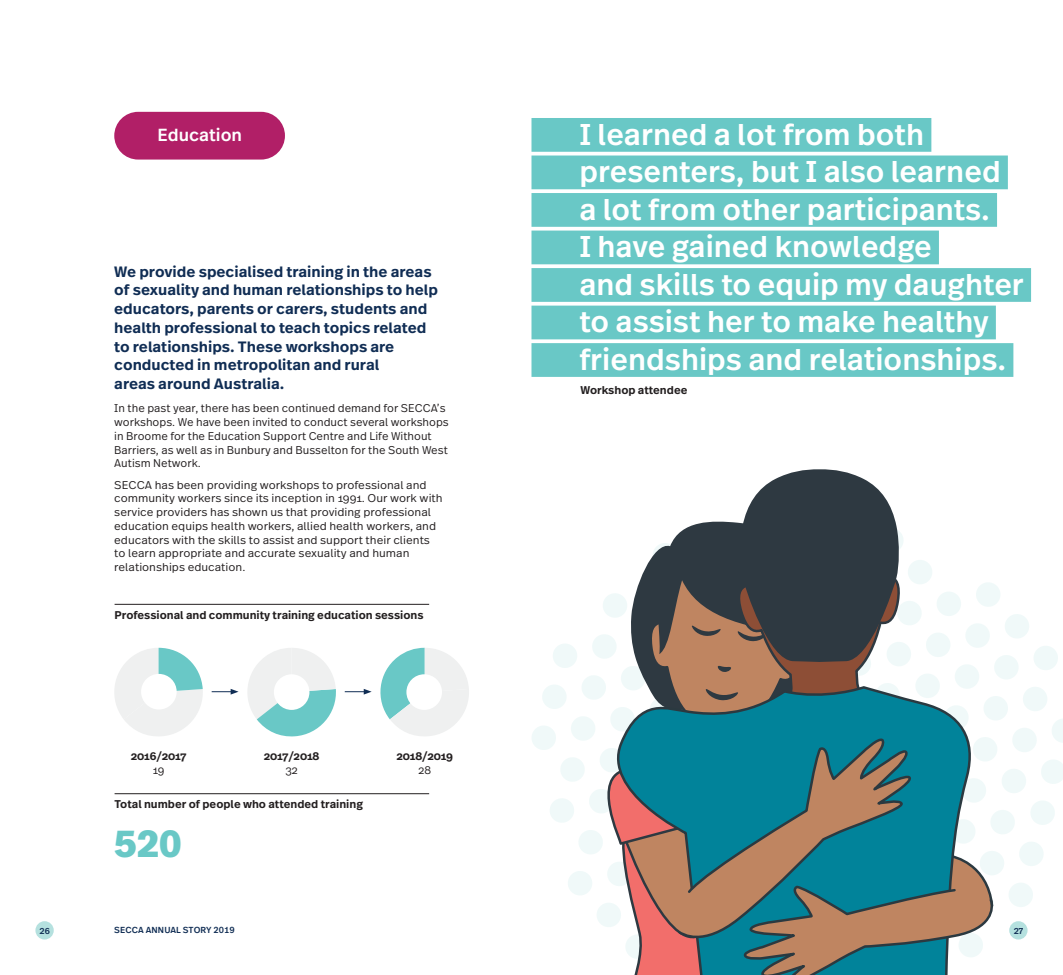
<style>
.page{position:relative;width:1063px;height:975px;background:#fff}
.page>*{position:absolute;margin:0;border:0;box-sizing:border-box;transform-origin:0 0}
.t1{font:800 37.5px "Real Head Pro";color:#69c8c6}
.t2{font:500 30px/37.5px "Real Text Pro";color:#fff}
.t3{font:500 17.5px "Real Text Pro";color:#fff}
.t4{font:600 15px/18.8px "Real Text Pro";color:#102d54}
.t5{font:300 11.25px/13.8px "Real Text Pro";color:#231f20}
.t6{font:600 11.25px "Real Text Pro";color:#231f20}
.t7{font:500 8.75px "Real Text Pro";color:#102d54}
</style>
<div class="page">
<div style="left:114px;top:112px;width:171px;height:47px;background:#b11f67;border-radius:24px"></div>
<hr style="left:115px;top:604px;width:314px;height:1px;background:#231f20">
<svg style="left:114px;top:647px;width:89px;height:89px"></svg>
<div style="left:141px;top:673px;width:36px;height:36px;background:#fff;border-radius:50%"></div>
<svg style="left:212px;top:648px;width:124px;height:89px"></svg>
<hr style="left:115px;top:793px;width:314px;height:1px;background:#231f20">
<svg style="left:345px;top:647px;width:124px;height:89px"></svg>
<div style="left:406px;top:674px;width:36px;height:35px;background:#fff;border-radius:50%"></div>
<div style="left:531px;top:118px;width:400px;height:34px;background:#69c8c6"></div>
<div style="left:531px;top:155px;width:477px;height:34px;background:#69c8c6"></div>
<div style="left:531px;top:193px;width:466px;height:34px;background:#69c8c6"></div>
<div style="left:531px;top:230px;width:408px;height:34px;background:#69c8c6"></div>
<div style="left:531px;top:268px;width:500px;height:34px;background:#69c8c6"></div>
<div style="left:531px;top:305px;width:465px;height:34px;background:#69c8c6"></div>
<div style="left:531px;top:343px;width:482px;height:34px;background:#69c8c6"></div>
<svg style="left:532px;top:469px;width:531px;height:505px"></svg>
<div style="left:35px;top:921px;width:19px;height:18px;background:#b5e1df;border-radius:50%"></div>
<div style="left:1009px;top:921px;width:19px;height:18px;background:#b5e1df;border-radius:50%"></div>
<h3 class="t3" style="left:157px;top:123px;width:86px">Education</h3>
<p class="t4" style="left:114px;top:261px;width:325px">We provide specialised training in the areas of sexuality and human relationships to help educators, parents or carers, students and health professional to teach topics related to relationships. These workshops are conducted in metropolitan and rural<br>areas around Australia.</p>
<p class="t5" style="left:114px;top:401px;width:336px">In the past year, there has been continued demand for SECCA’s workshops. We have been invited to conduct several workshops in Broome for the Education Support Centre and Life Without Barriers, as well as in Bunbury and Busselton for the South West Autism Network.</p>
<p class="t5" style="left:114px;top:477px;width:330px">SECCA has been providing workshops to professional and community workers since its inception in 1991. Our work with service providers has shown us that providing professional education equips health workers, allied health workers, and educators with the skills to assist and support their clients to learn appropriate and accurate sexuality and human relationships education.</p>
<p class="t6" style="left:115px;top:606px;width:310px">Professional and community training education sessions</p>
<p class="t6" style="left:131px;top:748px;width:57px">2016/2017</p>
<p class="t5" style="left:153px;top:763px;width:13px">19</p>
<p class="t6" style="left:264px;top:748px;width:57px">2017/2018</p>
<p class="t5" style="left:285px;top:763px;width:14px">32</p>
<p class="t6" style="left:115px;top:796px;width:250px">Total number of people who attended training</p>
<h1 class="t1" style="left:114px;top:816px;width:69px">520</h1>
<p class="t6" style="left:396px;top:748px;width:58px">2018/2019</p>
<p class="t5" style="left:418px;top:763px;width:14px">28</p>
<h2 class="t2" style="left:579px;top:115px;width:446px">I learned a lot from both presenters, but I also learned a lot from other participants.<br>I have gained knowledge<br>and skills to equip my daughter to assist her to make healthy friendships and relationships.</h2>
<p class="t6" style="left:580px;top:381px;width:109px">Workshop attendee</p>
<p class="t7" style="left:40px;top:924px;width:12px">26</p>
<p class="t7" style="left:114px;top:923px;width:122px">SECCA ANNUAL STORY 2019</p>
<p class="t7" style="left:1014px;top:924px;width:11px">27</p>
</div>
